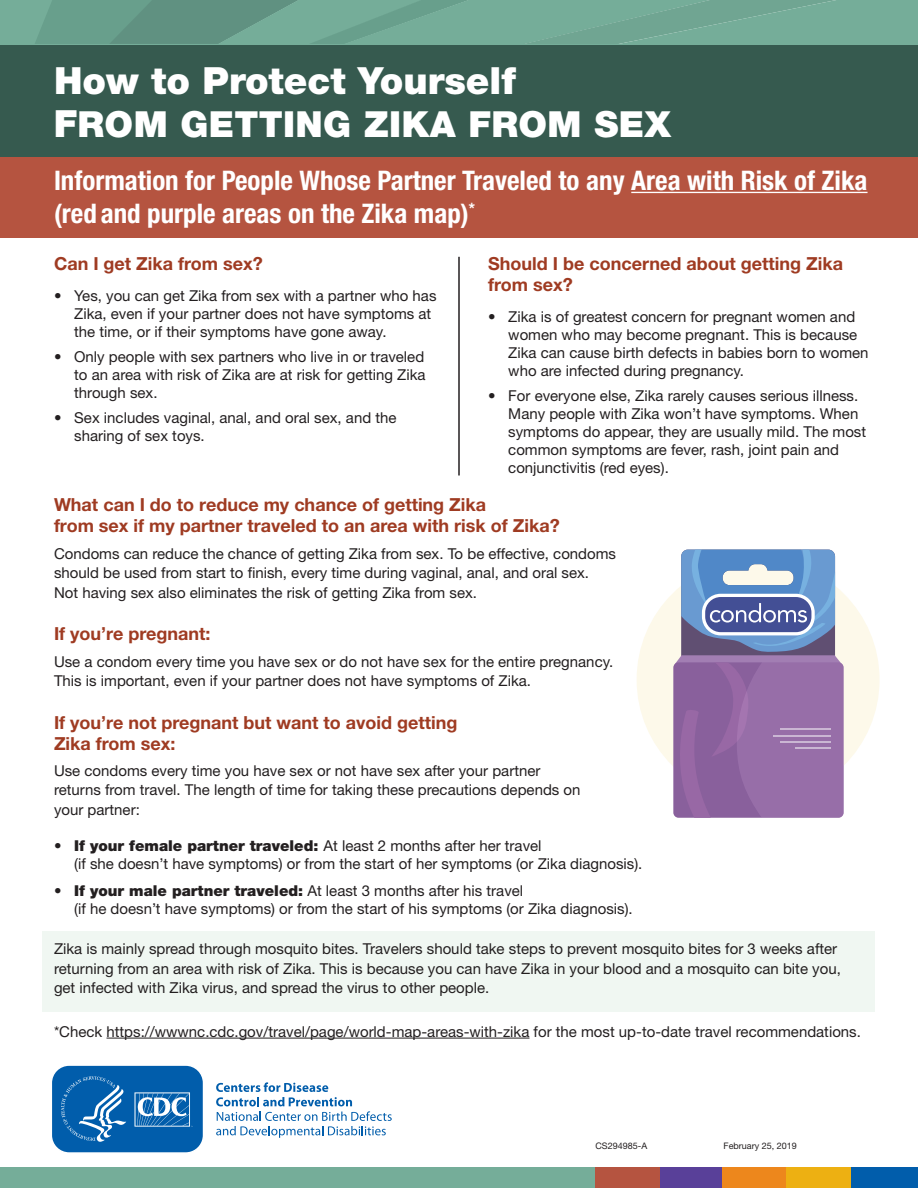
<style>
.page{position:relative;width:918px;height:1188px;background:#fff}
.page>*{position:absolute;margin:0;border:0;box-sizing:border-box;transform-origin:0 0}
.t1{font:900 37.5px "Helvetica Neue LT Std";color:#fff}
.t2{font:900 36px "Helvetica Neue LT Std";letter-spacing:.01em;color:#fff}
.t3{font:700 condensed 27px/33px "Helvetica Neue LT Std";color:#fff}
.t4{font:700 18px/21px "Helvetica Neue LT Std";color:#9f3b22}
.B1{font:15px/18px "Helvetica Neue LT Std";color:#231f20}
.t5{font:9px "Helvetica Neue LT Std";color:#231f20}
.s1{font-size:37.5px}
.s2{font-weight:900}
</style>
<div class="page">
<div style="left:0;top:1167px;width:597px;height:21px;background:#75ad99"></div>
<div style="left:658px;top:1167px;width:65px;height:21px;background:#594099"></div>
<div style="left:722px;top:1167px;width:65px;height:21px;background:#ed871c"></div>
<div style="left:787px;top:1167px;width:64px;height:21px;background:#edb012"></div>
<div style="left:851px;top:1167px;width:67px;height:21px;background:#015dab"></div>
<div style="left:595px;top:1167px;width:64px;height:21px;background:#b55440"></div>
<svg style="left:0;top:0;width:918px;height:44px;background:#6fa693"></svg>
<hr style="left:0;top:44px;width:918px;height:1px;background:#75ad99">
<div style="left:0;top:45px;width:918px;height:117px;background:#365a4f"></div>
<div style="left:42px;top:932px;width:833px;height:80px;background:#f0f7f2"></div>
<hr style="left:458px;top:257px;width:2px;height:219px;background:#231f20">
<div style="left:0;top:157px;width:918px;height:81px;background:#b55440"></div>
<svg style="left:216px;top:1082px;width:176px;height:56px"></svg>
<svg style="left:52px;top:1065px;width:151px;height:88px;background:#2574b6"></svg>
<hr style="left:631px;top:192px;width:237px;height:1px;background:#fff">
<div style="left:637px;top:558px;width:243px;height:243px;background:#fdf9ea;border-radius:50%"></div>
<svg style="left:674px;top:550px;width:170px;height:268px;background:#8b7cb0"></svg>
<hr style="left:780px;top:728px;width:51px;height:2px;background:#fff">
<hr style="left:780px;top:741px;width:51px;height:2px;background:#fff">
<hr style="left:795px;top:748px;width:36px;height:1px;background:#fff">
<hr style="left:773px;top:735px;width:58px;height:1px;background:#fff">
<hr style="left:107px;top:1038px;width:422px;height:1px;background:#231f20">
<h1 class="t1" style="left:54px;top:58px;width:463px">How to Protect Yourself</h1>
<h1 class="t2" style="left:54px;top:103px;width:619px"><span class="s1">F</span>ROM GETTING ZIKA FROM SEX</h1>
<h2 class="t3" style="left:54px;top:163px;width:815px">Information for People Whose Partner Traveled to any Area with Risk of Zika (red and purple areas on the Zika map)<sup>*</sup></h2>
<h3 class="t4" style="left:54px;top:252px;width:210px">Can I get Zika from sex?</h3>
<p class="B1" style="left:74px;top:287px;width:364px;text-indent:-20px">• Yes, you can get Zika from sex with a partner who has<br>Zika, even if your partner does not have symptoms at the time, or if their symptoms have gone away.</p>
<p class="B1" style="left:74px;top:347px;width:353px;text-align:justify;text-indent:-20px">• Only people with sex partners who live in or traveled to an area with risk of Zika are at risk for getting Zika through sex.</p>
<p class="B1" style="left:74px;top:408px;width:324px;text-indent:-20px">• Sex includes vaginal, anal, and oral sex, and the sharing of sex toys.</p>
<h3 class="t4" style="left:488px;top:252px;width:356px">Should I be concerned about getting Zika from sex?</h3>
<p class="B1" style="left:508px;top:308px;width:362px;text-indent:-20px">• Zika is of greatest concern for pregnant women and women who may become pregnant. This is because Zika can cause birth defects in babies born to women who are infected during pregnancy.</p>
<p class="B1" style="left:508px;top:386px;width:359px;text-indent:-20px">• For everyone else, Zika rarely causes serious illness.<br>Many people with Zika won’t have symptoms. When symptoms do appear, they are usually mild. The most common symptoms are fever, rash, joint pain and conjunctivitis (red eyes).</p>
<h3 class="t4" style="left:54px;top:494px;width:507px">What can I do to reduce my chance of getting Zika<br>from sex if my partner traveled to an area with risk of Zika?</h3>
<p class="B1" style="left:54px;top:543px;width:564px;line-height:19.5px">Condoms can reduce the chance of getting Zika from sex. To be effective, condoms should be used from start to finish, every time during vaginal, anal, and oral sex.<br>Not having sex also eliminates the risk of getting Zika from sex.</p>
<h3 class="t4" style="left:54px;top:623px;width:158px">If you’re pregnant:</h3>
<p class="B1" style="left:54px;top:651px;width:561px;line-height:19.5px">Use a condom every time you have sex or do not have sex for the entire pregnancy.<br>This is important, even if your partner does not have symptoms of Zika.</p>
<h3 class="t4" style="left:54px;top:711px;width:405px">If you’re not pregnant but want to avoid getting<br>Zika from sex:</h3>
<p class="B1" style="left:54px;top:761px;width:528px;line-height:19.5px">Use condoms every time you have sex or not have sex after your partner returns from travel. The length of time for taking these precautions depends on your partner:</p>
<p class="B1" style="left:74px;top:836px;width:570px;text-indent:-20px">• <span class="s2">If your female partner traveled:</span> At least 2 months after her travel<br>(if she doesn’t have symptoms) or from the start of her symptoms (or Zika diagnosis).</p>
<p class="B1" style="left:74px;top:882px;width:560px;text-indent:-20px">• <span class="s2">If your male partner traveled:</span> At least 3 months after his travel<br>(if he doesn’t have symptoms) or from the start of his symptoms (or Zika diagnosis).</p>
<p class="B1" style="left:54px;top:939px;width:788px;line-height:19.5px">Zika is mainly spread through mosquito bites. Travelers should take steps to prevent mosquito bites for 3 weeks after returning from an area with risk of Zika. This is because you can have Zika in your blood and a mosquito can bite you, get infected with Zika virus, and spread the virus to other people.</p>
<p class="B1" style="left:54px;top:1022px;width:808px">*Check https://wwwnc.cdc.gov/travel/page/world-map-areas-with-zika for the most up-to-date travel recommendations.</p>
<p class="t5" style="left:596px;top:1140px;width:53px">CS294985-A</p>
<p class="t5" style="left:724px;top:1140px;width:75px">February 25, 2019</p>
</div>
